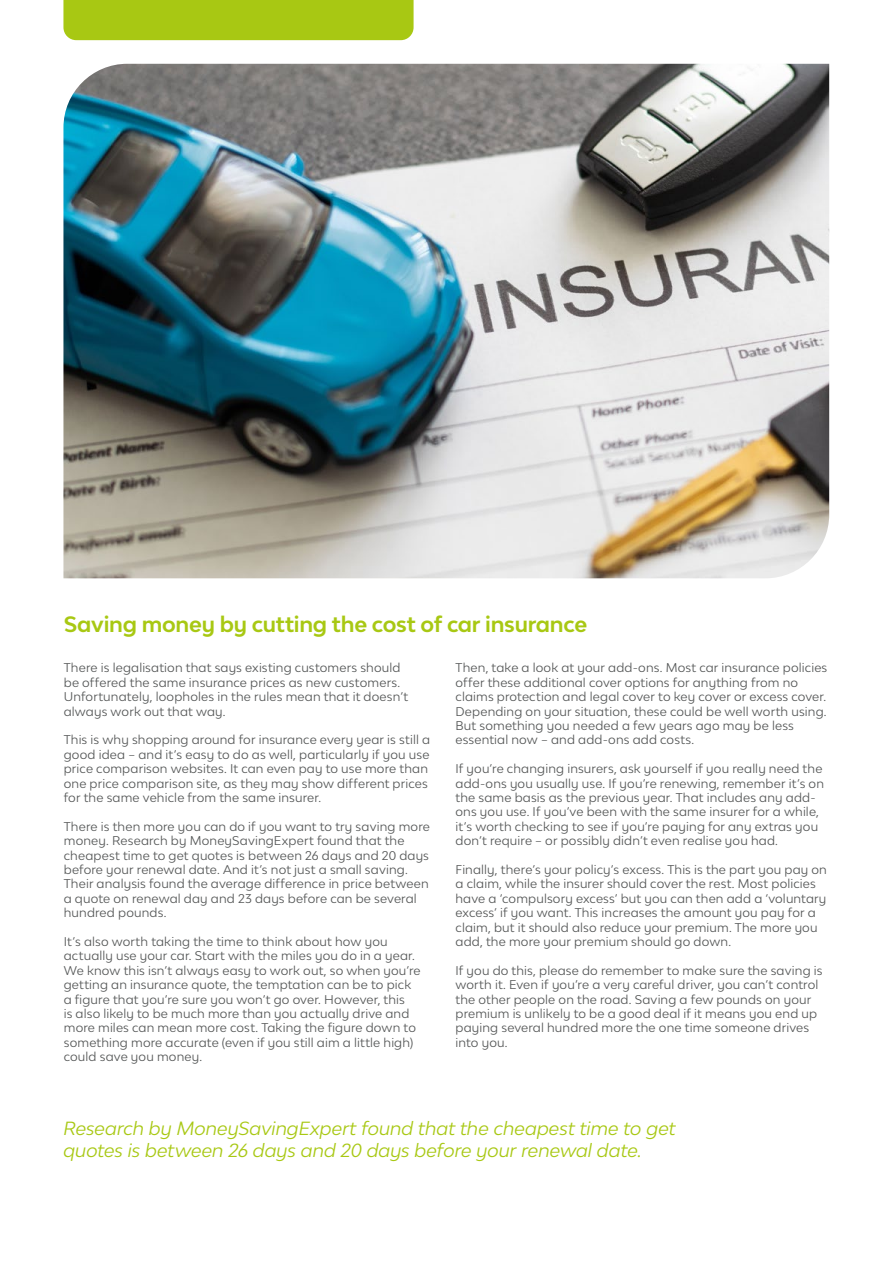
<style>
.page{position:relative;width:893px;height:1263px;background:#fff}
.page>*{position:absolute;margin:0;border:0;box-sizing:border-box;transform-origin:0 0}
.t1{font:700 21px "Lease Plan";letter-spacing:-.015em;color:#a8c813}
.t2{font:italic 18px/21.6px "Lease Plan";letter-spacing:-.005em;color:#a8c813}
.t3{font:12px/14.4px "Lease Plan";letter-spacing:.015em;color:#545656}
</style>
<div class="page">
<img style="left:63px;top:64px;width:766px;height:514px">
<div style="left:63px;top:0;width:351px;height:40px;background:#a8c813"></div>
<h1 class="t1" style="left:64px;top:611px;width:525px">Saving money by cutting the cost of car insurance</h1>
<p class="t3" style="left:64px;top:660px;width:346px">There is legalisation that says existing customers should be offered the same insurance prices as new customers.<br>Unfortunately, loopholes in the rules mean that it doesn’t always work out that way.</p>
<p class="t3" style="left:64px;top:732px;width:368px">This is why shopping around for insurance every year is still a good idea – and it’s easy to do as well, particularly if you use price comparison websites. It can even pay to use more than one price comparison site, as they may show different prices for the same vehicle from the same insurer.</p>
<p class="t3" style="left:64px;top:819px;width:368px">There is then more you can do if you want to try saving more money. Research by MoneySavingExpert found that the cheapest time to get quotes is between 26 days and 20 days before your renewal date. And it’s not just a small saving.<br>Their analysis found the average difference in price between a quote on renewal day and 23 days before can be several hundred pounds.</p>
<p class="t3" style="left:64px;top:934px;width:358px">It’s also worth taking the time to think about how you actually use your car. Start with the miles you do in a year.<br>We know this isn’t always easy to work out, so when you’re getting an insurance quote, the temptation can be to pick a figure that you’re sure you won’t go over. However, this<br>is also likely to be much more than you actually drive and more miles can mean more cost. Taking the figure down to something more accurate (even if you still aim a little high) could save you money.</p>
<p class="t3" style="left:455px;top:660px;width:373px">Then, take a look at your add-ons. Most car insurance policies offer these additional cover options for anything from no claims protection and legal cover to key cover or excess cover.<br>Depending on your situation, these could be well worth using.<br>But something you needed a few years ago may be less essential now – and add-ons add costs.</p>
<p class="t3" style="left:455px;top:761px;width:370px">If you’re changing insurers, ask yourself if you really need the add-ons you usually use. If you’re renewing, remember it’s on the same basis as the previous year. That includes any add&shy;ons you use. If you’ve been with the same insurer for a while, it’s worth checking to see if you’re paying for any extras you don’t require – or possibly didn’t even realise you had.</p>
<p class="t3" style="left:455px;top:862px;width:373px">Finally, there’s your policy’s excess. This is the part you pay on a claim, while the insurer should cover the rest. Most policies have a ‘compulsory excess’ but you can then add a ‘voluntary excess’ if you want. This increases the amount you pay for a claim, but it should also reduce your premium. The more you add, the more your premium should go down.</p>
<p class="t3" style="left:455px;top:963px;width:368px">If you do this, please do remember to make sure the saving is worth it. Even if you’re a very careful driver, you can’t control the other people on the road. Saving a few pounds on your premium is unlikely to be a good deal if it means you end up paying several hundred more the one time someone drives into you.</p>
<h2 class="t2" style="left:63px;top:1117px;width:614px">Research by MoneySavingExpert found that the cheapest time to get quotes is between 26 days and 20 days before your renewal date.</h2>
</div>
